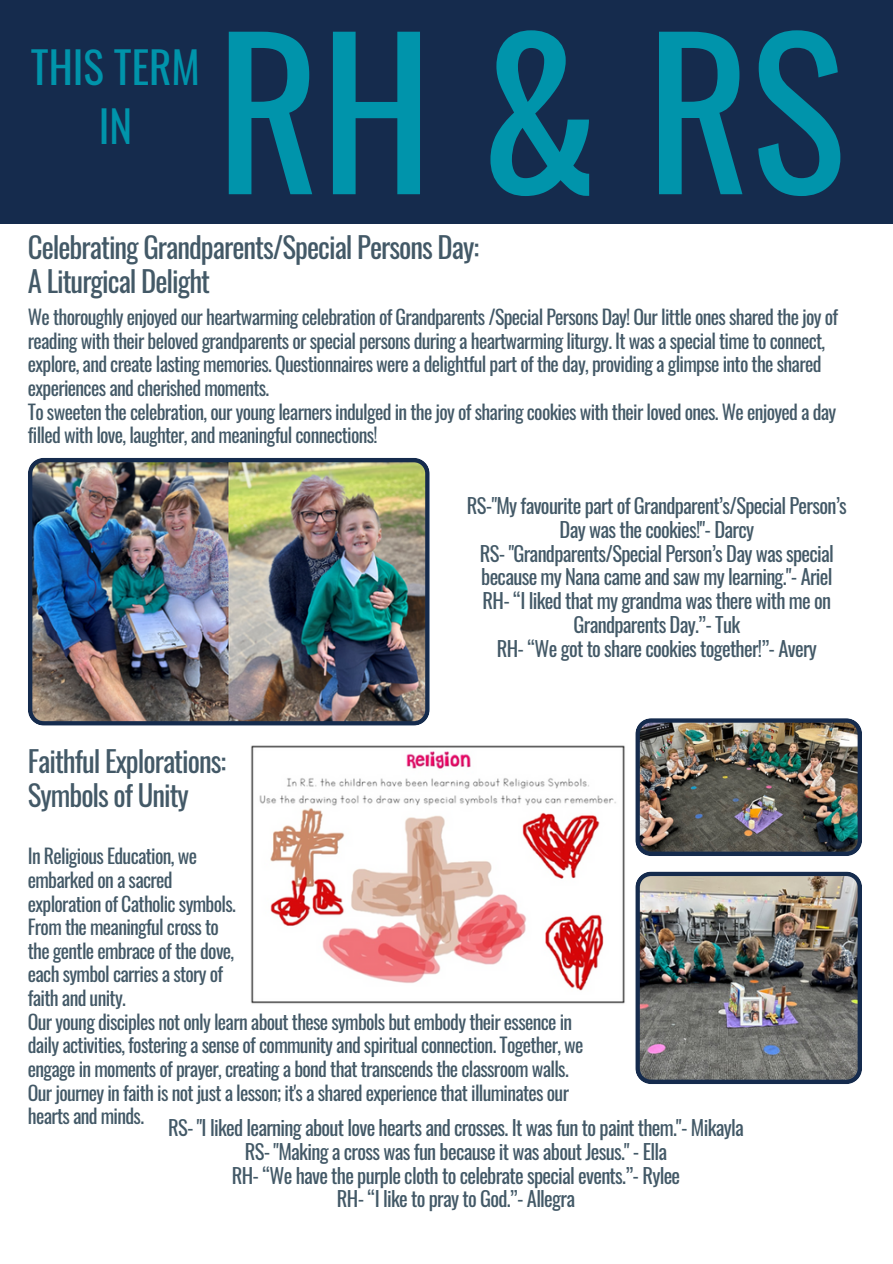
<style>
.page{position:relative;width:893px;height:1264px;background:#fff}
.page>*{position:absolute;margin:0;border:0;box-sizing:border-box;transform-origin:0 0}
.t1{font:200.55px "Oswald";color:#0094ab}
.t2{font:43.05px/58.9px "Oswald";color:#0094ab;text-align:center}
.t3{font:28.8px/33.8px "Oswald";letter-spacing:-.035em;color:#435967}
.t4{font:20.55px/23.7px "Oswald";letter-spacing:-.035em;color:#435967;text-align:center}
.t5{font:19.8px/23.7px "Oswald";letter-spacing:-.035em;color:#435967}
</style>
<div class="page">
<div style="left:0;top:0;width:892px;height:223px;background:#152b4d"></div>
<img style="left:28px;top:458px;width:401px;height:267px">
<img style="left:635px;top:718px;width:226px;height:138px">
<img style="left:251px;top:745px;width:374px;height:259px">
<img style="left:635px;top:871px;width:226px;height:213px">
<p class="t1" style="left:216px;top:-45px;width:630px">RH &amp; RS</p>
<p class="t3" style="left:28px;top:229px;width:452px">Celebrating Grandparents/Special Persons Day:</p>
<p class="t3" style="left:28px;top:263px;width:184px">A Liturgical Delight</p>
<p class="t5" style="left:28px;top:304px;width:811px">We thoroughly enjoyed our heartwarming celebration of Grandparents /Special Persons Day! Our little ones shared the joy of reading with their beloved grandparents or special persons during a heartwarming liturgy. It was a special time to connect, explore, and create lasting memories. Questionnaires were a delightful part of the day, providing a glimpse into the shared experiences and cherished moments.</p>
<p class="t5" style="left:28px;top:399px;width:810px">To sweeten the celebration, our young learners indulged in the joy of sharing cookies with their loved ones. We enjoyed a day filled with love, laughter, and meaningful connections!</p>
<p class="t2" style="left:31px;top:36px;width:170px">THIS TERM<br>IN</p>
<p class="t4" style="left:467px;top:493px;width:381px">RS-"My favourite part of Grandparent’s/Special Person’s<br>Day was the cookies!"- Darcy</p>
<p class="t4" style="left:480px;top:540px;width:355px;text-align:left">RS- "Grandparents/Special Person’s Day was special because my Nana came and saw my learning."- Ariel</p>
<p class="t4" style="left:482px;top:588px;width:350px">RH- “I liked that my grandma was there with me on<br>Grandparents Day.”- Tuk</p>
<p class="t4" style="left:497px;top:635px;width:321px">RH- “We got to share cookies together!”- Avery</p>
<p class="t3" style="left:28px;top:743px;width:200px">Faithful Explorations:<br>Symbols of Unity</p>
<p class="t5" style="left:28px;top:843px;width:209px">In Religious Education, we embarked on a sacred exploration of Catholic symbols.<br>From the meaningful cross to the gentle embrace of the dove, each symbol carries a story of faith and unity.</p>
<p class="t5" style="left:28px;top:1008px;width:557px">Our young disciples not only learn about these symbols but embody their essence in daily activities, fostering a sense of community and spiritual connection. Together, we engage in moments of prayer, creating a bond that transcends the classroom walls.</p>
<p class="t5" style="left:28px;top:1079px;width:542px">Our journey in faith is not just a lesson; it's a shared experience that illuminates our hearts and minds.</p>
<p class="t4" style="left:168px;top:1114px;width:577px">RS- "I liked learning about love hearts and crosses. It was fun to paint them."- Mikayla</p>
<p class="t4" style="left:245px;top:1138px;width:424px">RS- "Making a cross was fun because it was about Jesus." - Ella</p>
<p class="t4" style="left:232px;top:1162px;width:450px">RH- “We have the purple cloth to celebrate special events.”- Rylee</p>
<p class="t4" style="left:337px;top:1186px;width:239px">RH- “I like to pray to God.”- Allegra</p>
</div>
